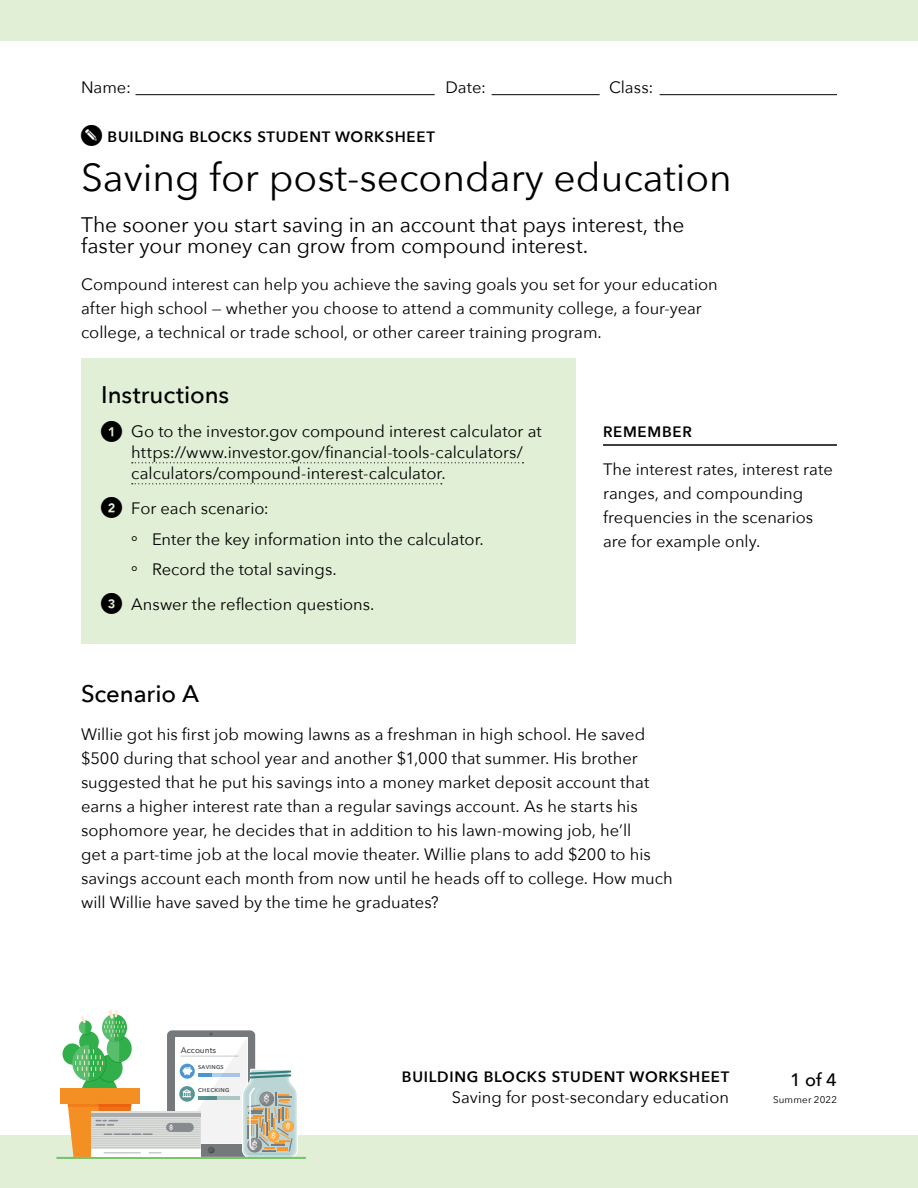
<style>
.page{position:relative;width:918px;height:1188px;background:#fff}
.page>*{position:absolute;margin:0;border:0;box-sizing:border-box;transform-origin:0 0}
.t1{font:39px "Avenir Next";color:#000}
.t2{font:500 24px "Avenir Next";color:#000}
.Intro_Paragraph_belo{font:21px/21px "Avenir Next";letter-spacing:-.005em;color:#000}
.t3{font:500 18px "Avenir Next";color:#000}
.Paragraph{font:16.5px/24px "Avenir Next";color:#000}
.t4{font:600 15px "Avenir Next";letter-spacing:.05em;color:#000}
.t5{font:9.75px "Avenir Next";letter-spacing:.02em;color:#000}
.t6{font:500 8.25px "Avenir Next";color:#44494f}
.t7{font:600 5.55px "Avenir Next";letter-spacing:.05em;color:#44494f}
</style>
<div class="page">
<div style="left:0;top:0;width:918px;height:40px;background:#e0efd6"></div>
<div style="left:0;top:1135px;width:918px;height:53px;background:#e0efd6"></div>
<div style="left:107px;top:1035px;width:25px;height:27px;background:#30af4a;border-radius:50%"></div>
<svg style="left:81px;top:1074px;width:37px;height:40px"></svg>
<div style="left:63px;top:1043px;width:19px;height:22px;background:#30af4a;border-radius:50%"></div>
<svg style="left:102px;top:1014px;width:25px;height:27px"></svg>
<div style="left:60px;top:1089px;width:80px;height:15px;background:#f49023"></div>
<svg style="left:72px;top:1010px;width:53px;height:73px"></svg>
<div style="left:167px;top:1030px;width:88px;height:127px;background:#76797c;border-radius:5px"></div>
<hr style="left:56px;top:1157px;width:250px;height:1px;background:#7cc36f">
<div style="left:91px;top:1111px;width:109px;height:38px;background:#dfe1df"></div>
<hr style="left:91px;top:1118px;width:109px;height:1px;background:#c7c9c8">
<hr style="left:91px;top:1121px;width:109px;height:1px;background:#c7c9c8">
<hr style="left:91px;top:1123px;width:109px;height:1px;background:#c7c9c8">
<hr style="left:91px;top:1125px;width:109px;height:1px;background:#c7c9c8">
<hr style="left:91px;top:1127px;width:109px;height:1px;background:#c7c9c8">
<hr style="left:91px;top:1130px;width:109px;height:1px;background:#c7c9c8">
<hr style="left:91px;top:1132px;width:109px;height:1px;background:#c7c9c8">
<hr style="left:91px;top:1134px;width:109px;height:1px;background:#c7c9c8">
<hr style="left:91px;top:1136px;width:109px;height:1px;background:#c7c9c8">
<hr style="left:91px;top:1138px;width:109px;height:1px;background:#c7c9c8">
<hr style="left:91px;top:1141px;width:109px;height:1px;background:#c7c9c8">
<hr style="left:91px;top:1143px;width:109px;height:1px;background:#c7c9c8">
<hr style="left:91px;top:1145px;width:109px;height:1px;background:#c7c9c8">
<hr style="left:91px;top:1147px;width:109px;height:1px;background:#c7c9c8">
<div style="left:91px;top:1149px;width:109px;height:8px;background:#fff"></div>
<div style="left:166px;top:1123px;width:28px;height:9px;background:#878a8f;border-radius:5px"></div>
<hr style="left:91px;top:1114px;width:109px;height:3px;background:#a9abac">
<svg style="left:68px;top:1104px;width:94px;height:53px"></svg>
<hr style="left:104px;top:1152px;width:37px;height:1px;background:#c7c9c8">
<svg style="left:169px;top:1032px;width:129px;height:125px"></svg>
<hr style="left:136px;top:94px;width:299px;height:1px;background:#000">
<hr style="left:492px;top:94px;width:108px;height:1px;background:#000">
<hr style="left:660px;top:94px;width:177px;height:1px;background:#000">
<div style="left:81px;top:359px;width:495px;height:285px;background:#e0efd6"></div>
<svg style="left:132px;top:462px;width:391px;height:1px"></svg>
<svg style="left:132px;top:483px;width:310px;height:1px"></svg>
<hr style="left:603px;top:444px;width:234px;height:2px;background:#000">
<p class="Paragraph" style="left:81px;top:75px;width:51px">Name:</p>
<p class="Paragraph" style="left:446px;top:75px;width:42px">Date:</p>
<p class="Paragraph" style="left:609px;top:75px;width:46px">Class:</p>
<p class="t4" style="left:108px;top:124px;width:329px">BUILDING BLOCKS STUDENT WORKSHEET</p>
<h1 class="t1" style="left:81px;top:144px;width:652px">Saving for post-secondary education</h1>
<p class="Intro_Paragraph_belo" style="left:81px;top:213px;width:605px">The sooner you start saving in an account that pays interest, the faster your money can grow from compound interest.</p>
<p class="Paragraph" style="left:81px;top:272px;width:638px">Compound interest can help you achieve the saving goals you set for your education after high school — whether you choose to attend a community college, a four-year college, a technical or trade school, or other career training program.</p>
<h2 class="t2" style="left:101px;top:374px;width:130px">Instructions</h2>
<p class="Paragraph" style="left:131px;top:420px;width:412px;line-height:21px">Go to the investor.gov compound interest calculator at https://www.investor.gov/financial-tools-calculators/ calculators/compound-interest-calculator.</p>
<p class="Paragraph" style="left:131px;top:495px;width:139px">For each scenario:</p>
<p class="Paragraph" style="left:131px;top:526px;width:354px">° Enter the key information into the calculator.</p>
<p class="Paragraph" style="left:131px;top:557px;width:207px">° Record the total savings.</p>
<p class="Paragraph" style="left:131px;top:591px;width:245px">Answer the reflection questions.</p>
<h3 class="t4" style="left:603px;top:419px;width:90px">REMEMBER</h3>
<p class="Paragraph" style="left:603px;top:457px;width:231px">The interest rates, interest rate ranges, and compounding frequencies in the scenarios are for example only.</p>
<h2 class="t2" style="left:81px;top:673px;width:120px">Scenario A</h2>
<p class="Paragraph" style="left:81px;top:721px;width:593px">Willie got his first job mowing lawns as a freshman in high school. He saved $500 during that school year and another $1,000 that summer. His brother suggested that he put his savings into a money market deposit account that earns a higher interest rate than a regular savings account. As he starts his sophomore year, he decides that in addition to his lawn-mowing job, he’ll<br>get a part-time job at the local movie theater. Willie plans to add $200 to his savings account each month from now until he heads off to college. How much will Willie have saved by the time he graduates?</p>
<p class="t6" style="left:181px;top:1043px;width:37px">Accounts</p>
<p class="t7" style="left:198px;top:1063px;width:27px">SAVINGS</p>
<p class="t7" style="left:198px;top:1085px;width:33px">CHECKING</p>
<p class="t4" style="left:402px;top:1064px;width:329px">BUILDING BLOCKS STUDENT WORKSHEET</p>
<p class="t3" style="left:790px;top:1065px;width:48px">1 of 4</p>
<p class="Paragraph" style="left:452px;top:1085px;width:279px">Saving for post-secondary education</p>
<p class="t5" style="left:773px;top:1092px;width:65px">Summer 2022</p>
</div>
